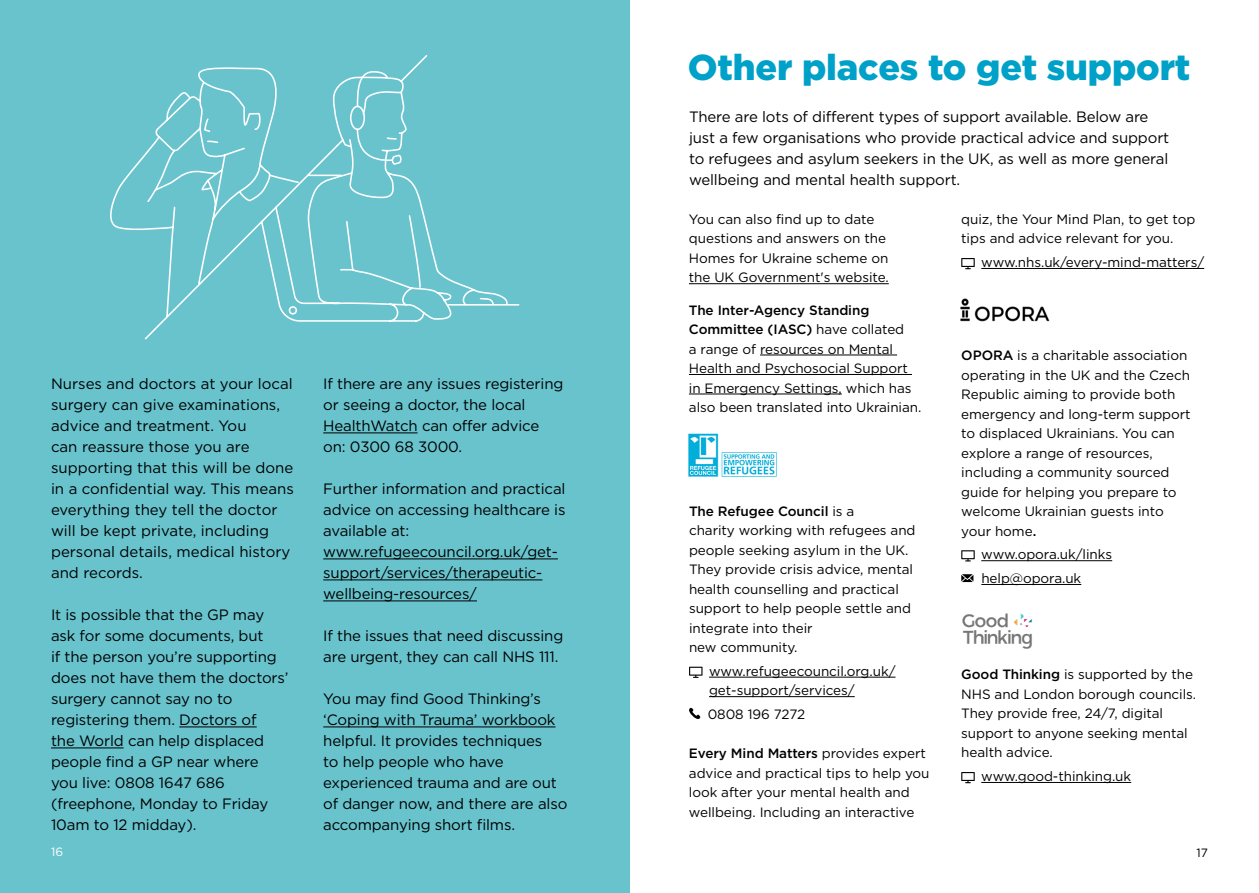
<style>
.page{position:relative;width:1259px;height:893px;background:#fff}
.page>*{position:absolute;margin:0;border:0;box-sizing:border-box;transform-origin:0 0}
.t1{font:900 36px "Gotham";letter-spacing:-.005em;color:#00a1c8}
.t2{font:15px/21px "Gotham";letter-spacing:-.01em;color:#000}
.t3{font:13.5px/19.5px "Gotham";letter-spacing:-.005em;color:#000}
.t4{font:12px "Gotham";color:#fff}
.t5{font:12px "Gotham";color:#000}
.s1{font-weight:500}
</style>
<div class="page">
<div style="left:0;top:0;width:629px;height:893px;background:#68c3cd"></div>
<svg style="left:110px;top:55px;width:342px;height:285px"></svg>
<div style="left:289px;top:306px;width:8px;height:9px;border:2px solid #fff;border-radius:50%"></div>
<svg style="left:349px;top:70px;width:171px;height:236px"></svg>
<hr style="left:323px;top:432px;width:95px;height:1px;background:#000">
<hr style="left:323px;top:558px;width:235px;height:1px;background:#000">
<hr style="left:323px;top:579px;width:219px;height:1px;background:#000">
<hr style="left:323px;top:600px;width:154px;height:1px;background:#000">
<hr style="left:323px;top:726px;width:232px;height:1px;background:#000">
<hr style="left:179px;top:726px;width:78px;height:1px;background:#000">
<hr style="left:51px;top:747px;width:73px;height:1px;background:#000">
<hr style="left:981px;top:268px;width:223px;height:1px;background:#000">
<svg style="left:961px;top:258px;width:13px;height:11px"></svg>
<img style="left:688px;top:433px;width:89px;height:44px">
<hr style="left:689px;top:283px;width:199px;height:1px;background:#000">
<hr style="left:760px;top:355px;width:137px;height:1px;background:#000">
<hr style="left:689px;top:374px;width:223px;height:1px;background:#000">
<hr style="left:689px;top:394px;width:153px;height:1px;background:#000">
<hr style="left:709px;top:677px;width:186px;height:1px;background:#000">
<hr style="left:709px;top:696px;width:145px;height:1px;background:#000">
<svg style="left:689px;top:667px;width:13px;height:11px"></svg>
<svg style="left:689px;top:708px;width:11px;height:11px"></svg>
<img style="left:962px;top:613px;width:70px;height:36px">
<img style="left:960px;top:298px;width:90px;height:24px">
<hr style="left:981px;top:782px;width:150px;height:1px;background:#000">
<svg style="left:961px;top:772px;width:13px;height:11px"></svg>
<hr style="left:981px;top:560px;width:131px;height:1px;background:#000">
<hr style="left:981px;top:584px;width:100px;height:1px;background:#000">
<svg style="left:961px;top:550px;width:13px;height:11px"></svg>
<svg style="left:961px;top:574px;width:12px;height:8px"></svg>
<h1 class="t1" style="left:688px;top:46px;width:504px">Other places to get support</h1>
<p class="t2" style="left:51px;top:373px;width:244px">Nurses and doctors at your local surgery can give examinations, advice and treatment. You<br>can reassure those you are supporting that this will be done in a confidential way. This means everything they tell the doctor will be kept private, including personal details, medical history and records.</p>
<p class="t2" style="left:51px;top:604px;width:239px">It is possible that the GP may ask for some documents, but<br>if the person you’re supporting does not have them the doctors’ surgery cannot say no to registering them. Doctors of<br>the World can help displaced people find a GP near where you live: 0808 1647 686 (freephone, Monday to Friday<br>10am to 12 midday).</p>
<p class="t2" style="left:323px;top:373px;width:242px">If there are any issues registering or seeing a doctor, the local<br>HealthWatch can offer advice on: 0300 68 3000.</p>
<p class="t2" style="left:323px;top:478px;width:244px">Further information and practical advice on accessing healthcare is available at: www.refugeecouncil.org.uk/get&shy;support/services/therapeutic&shy;wellbeing-resources/</p>
<p class="t2" style="left:323px;top:625px;width:241px">If the issues that need discussing are urgent, they can call NHS 111.</p>
<p class="t2" style="left:323px;top:688px;width:246px">You may find Good Thinking’s ‘Coping with Trauma’ workbook helpful. It provides techniques<br>to help people who have experienced trauma and are out of danger now, and there are also accompanying short films.</p>
<p class="t2" style="left:689px;top:106px;width:482px">There are lots of different types of support available. Below are just a few organisations who provide practical advice and support to refugees and asylum seekers in the UK, as well as more general wellbeing and mental health support.</p>
<p class="t3" style="left:689px;top:209px;width:201px">You can also find up to date questions and answers on the<br>Homes for Ukraine scheme on the UK Government's website.</p>
<p class="t3" style="left:689px;top:300px;width:234px"><span class="s1">The Inter-Agency Standing<br>Committee (IASC)</span> have collated<br>a range of resources on Mental<br>Health and Psychosocial Support in Emergency Settings, which has also been translated into Ukrainian.</p>
<p class="t3" style="left:689px;top:501px;width:228px"><span class="s1">The Refugee Council</span> is a<br>charity working with refugees and people seeking asylum in the UK.<br>They provide crisis advice, mental health counselling and practical support to help people settle and integrate into their<br>new community.</p>
<p class="t3" style="left:709px;top:661px;width:188px">www.refugeecouncil.org.uk/ get-support/services/</p>
<p class="t3" style="left:707px;top:704px;width:99px">0808 196 7272</p>
<p class="t3" style="left:689px;top:744px;width:242px"><span class="s1">Every Mind Matters</span> provides expert advice and practical tips to help you look after your mental health and wellbeing. Including an interactive</p>
<p class="t3" style="left:961px;top:209px;width:235px">quiz, the Your Mind Plan, to get top tips and advice relevant for you.</p>
<p class="t3" style="left:981px;top:252px;width:224px">www.nhs.uk/every-mind-matters/</p>
<p class="t3" style="left:961px;top:345px;width:231px"><span class="s1">OPORA</span> is a charitable association operating in the UK and the Czech<br>Republic aiming to provide both emergency and long-term support to displaced Ukrainians. You can explore a range of resources, including a community sourced guide for helping you prepare to welcome Ukrainian guests into your home<span class="s1">.</span></p>
<p class="t3" style="left:981px;top:542px;width:132px;line-height:23.7px">www.opora.uk/links help@opora.uk</p>
<p class="t3" style="left:961px;top:664px;width:236px"><span class="s1">Good Thinking</span> is supported by the<br>NHS and London borough councils.<br>They provide free, 24/7, digital support to anyone seeking mental health advice.</p>
<p class="t3" style="left:981px;top:766px;width:151px">www.good-thinking.uk</p>
<p class="t4" style="left:51px;top:844px;width:14px">16</p>
<p class="t5" style="left:1196px;top:845px;width:13px">17</p>
</div>
